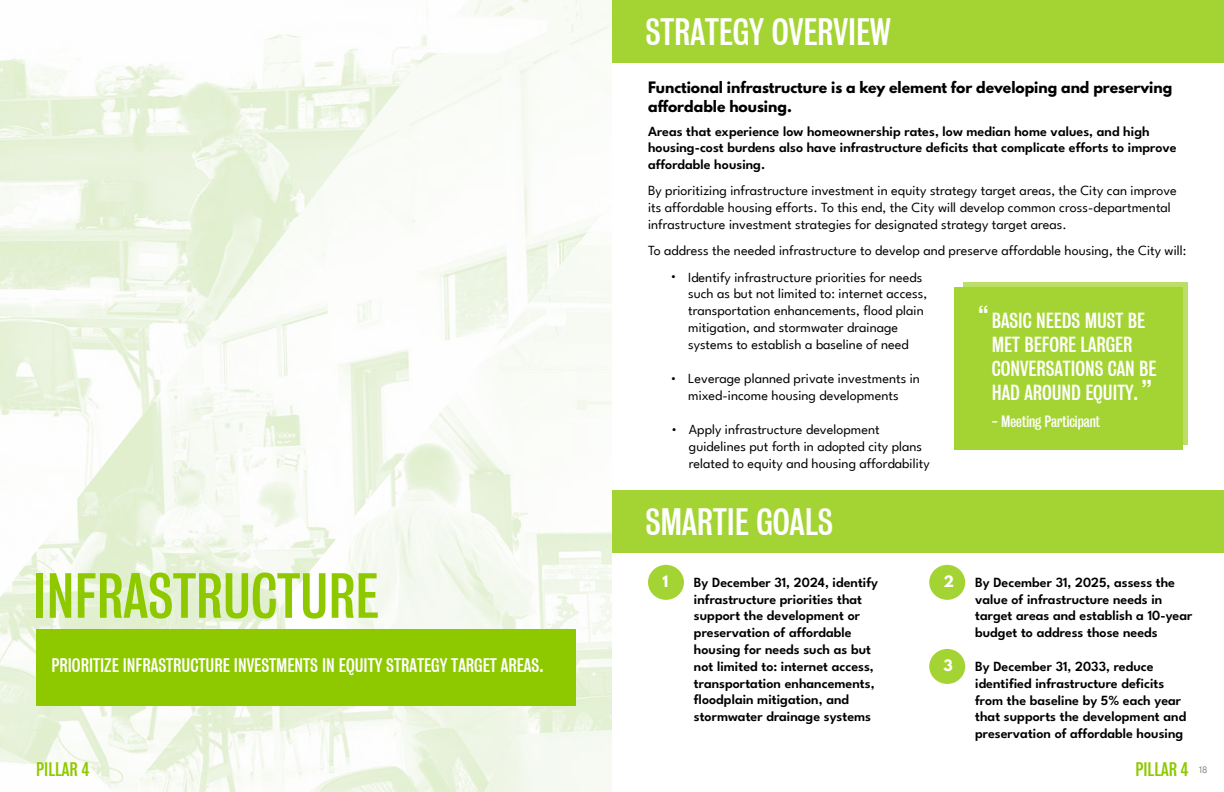
<style>
.page{position:relative;width:1224px;height:792px;background:#fff}
.page>*{position:absolute;margin:0;border:0;box-sizing:border-box;transform-origin:0 0}
.t1{font:58px "Bureau";color:#8ec900}
.t2{font:35px "Bureau";color:#fff}
.t3{font:25px "Bureau";color:#fff}
.t4{font:20px/24px "Bureau";color:#fff}
.t5{font:18px "Bureau";color:#fff}
.t6{font:18px "Bureau";color:#8ec900}
.t7{font:15px "Bureau";color:#fff}
.t8{font:14px/16.8px "League Spartan";color:#000}
.t9{font:600 14px/16.8px "League Spartan";color:#000}
.t10{font:700 14px/19px "League Spartan";color:#000}
.t11{font:700 14px "League Spartan";color:#fff}
.t12{font:500 12px "League Spartan";color:#000}
.t13{font:10px "League Spartan";color:#898685}
</style>
<div class="page">
<div style="left:963px;top:282px;width:225px;height:162px;background:linear-gradient(to right,#bbdf66,#bbdf66)"></div>
<svg style="left:0;top:0;width:612px;height:792px;fill:#f8fbf4"></svg>
<div style="left:36px;top:629px;width:540px;height:76px;background:#8ec900"></div>
<div style="left:612px;top:0;width:612px;height:62px;background:#a4d433"></div>
<div style="left:612px;top:490px;width:612px;height:63px;background:#a4d433"></div>
<div style="left:954px;top:288px;width:228px;height:162px;background:#a4d433"></div>
<div style="left:648px;top:565px;width:36px;height:35px;background:#a4d433;border-radius:50%"></div>
<div style="left:929px;top:565px;width:36px;height:35px;background:#a4d433;border-radius:50%"></div>
<div style="left:929px;top:649px;width:36px;height:35px;background:#a4d433;border-radius:50%"></div>
<h1 class="t1" style="left:33px;top:564px;width:347px">INFRASTRUCTURE</h1>
<p class="t5" style="left:51px;top:655px;width:494px">PRIORITIZE INFRASTRUCTURE INVESTMENTS IN EQUITY STRATEGY TARGET AREAS.</p>
<p class="t6" style="left:36px;top:759px;width:55px">PILLAR 4</p>
<h2 class="t2" style="left:645px;top:12px;width:247px">STRATEGY OVERVIEW</h2>
<p class="t10" style="left:648px;top:78px;width:526px">Functional infrastructure is a key element for developing and preserving affordable housing.</p>
<p class="t9" style="left:648px;top:122px;width:530px;line-height:16.4px">Areas that experience low homeownership rates, low median home values, and high housing-cost burdens also have infrastructure deficits that complicate efforts to improve affordable housing.</p>
<p class="t8" style="left:648px;top:181px;width:530px">By prioritizing infrastructure investment in equity strategy target areas, the City can improve its affordable housing efforts. To this end, the City will develop common cross-departmental infrastructure investment strategies for designated strategy target areas.</p>
<p class="t8" style="left:648px;top:241px;width:540px">To address the needed infrastructure to develop and preserve affordable housing, the City will:</p>
<p class="t12" style="left:670px;top:267px;width:8px">•</p>
<p class="t12" style="left:670px;top:369px;width:8px">•</p>
<p class="t12" style="left:671px;top:420px;width:8px">•</p>
<p class="t8" style="left:688px;top:267px;width:241px">Identify infrastructure priorities for needs such as but not limited to: internet access, transportation enhancements, flood plain mitigation, and stormwater drainage systems to establish a baseline of need</p>
<p class="t8" style="left:688px;top:369px;width:233px">Leverage planned private investments in mixed-income housing developments</p>
<p class="t8" style="left:689px;top:420px;width:242px">Apply infrastructure development guidelines put forth in adopted city plans related to equity and housing affordability</p>
<h2 class="t2" style="left:645px;top:502px;width:189px">SMARTIE GOALS</h2>
<h3 class="t3" style="left:978px;top:301px;width:12px">“</h3>
<h3 class="t4" style="left:992px;top:308px;width:166px">BASIC NEEDS MUST BE<br>MET BEFORE LARGER<br>CONVERSATIONS CAN BE<br>HAD AROUND EQUITY.</h3>
<p class="t7" style="left:992px;top:413px;width:110px">- Meeting Participant</p>
<h3 class="t3" style="left:1142px;top:376px;width:12px">”</h3>
<p class="t11" style="left:662px;top:570px;width:7px">1</p>
<p class="t9" style="left:694px;top:573px;width:186px">By December 31, 2024, identify infrastructure priorities that support the development or preservation of affordable housing for needs such as but not limited to: internet access, transportation enhancements, floodplain mitigation, and stormwater drainage systems</p>
<p class="t11" style="left:944px;top:570px;width:12px">2</p>
<p class="t9" style="left:975px;top:573px;width:219px">By December 31, 2025, assess the value of infrastructure needs in target areas and establish a 10-year budget to address those needs</p>
<p class="t11" style="left:944px;top:654px;width:11px">3</p>
<p class="t9" style="left:975px;top:657px;width:213px">By December 31, 2033, reduce identified infrastructure deficits from the baseline by 5% each year that supports the development and preservation of affordable housing</p>
<p class="t6" style="left:1135px;top:759px;width:55px">PILLAR 4</p>
<p class="t13" style="left:1199px;top:762px;width:10px">18</p>
</div>
